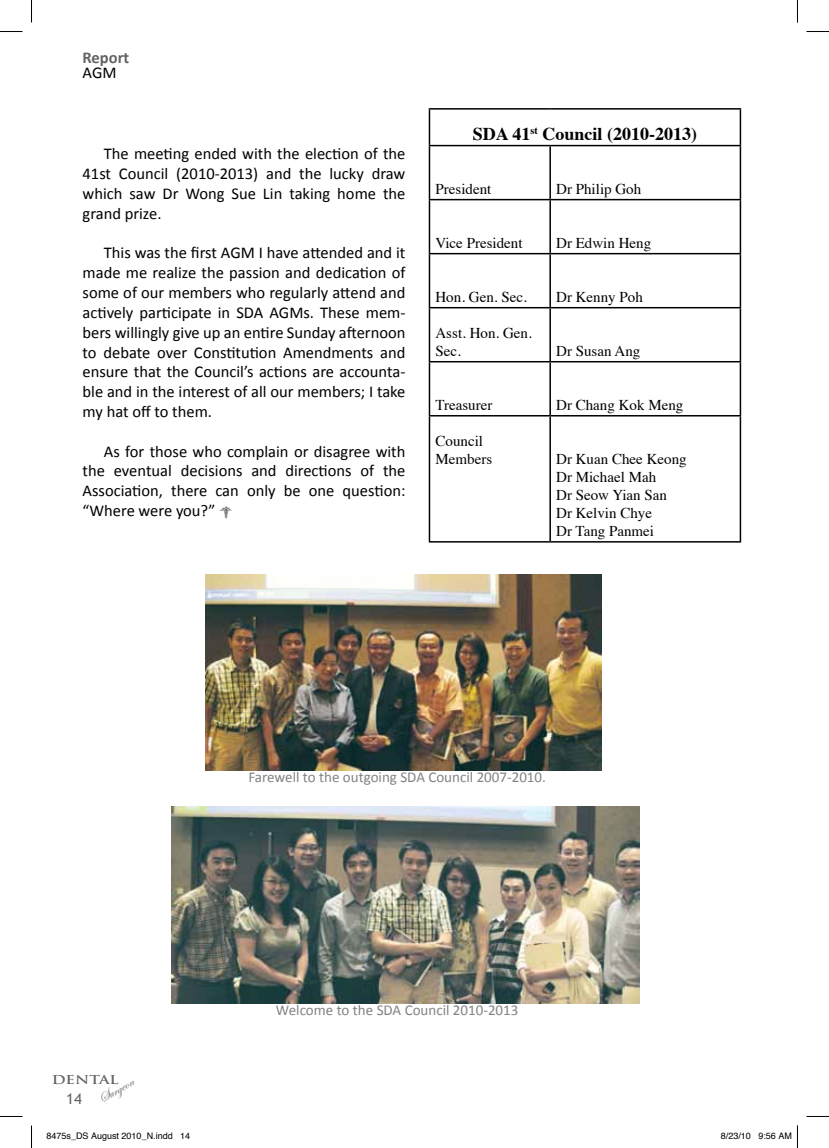
<style>
.page{position:relative;width:829px;height:1148px;background:#fff}
.page>*{position:absolute;margin:0;border:0;box-sizing:border-box;transform-origin:0 0}
.t1{font:700 18px "Times";color:#000}
.t2{font:16.5px/19.8px "Calibri";color:#000;text-align:justify}
.t3{font:700 16.5px "Calibri";color:#636466}
.t4{font:15px/18px "Times";color:#000}
.t5{font:15px "Calibri";color:#808285}
.t6{font:15px "Edwardian Script ITC";color:#636466}
.t7{font:15px "Trebuchet MS";color:#636466}
.t8{font:700 12px "Trajan Pro";color:#636466;scale:1.25 1}
.t9{font:9px "Helvetica";color:#000}
</style>
<div class="page">
<hr style="left:428px;top:108px;width:122px;height:2px;background:#000">
<hr style="left:428px;top:110px;width:2px;height:35px;background:#000">
<hr style="left:550px;top:108px;width:191px;height:2px;background:#000">
<hr style="left:739px;top:110px;width:2px;height:35px;background:#000">
<hr style="left:428px;top:145px;width:122px;height:1px;background:#000">
<hr style="left:428px;top:146px;width:2px;height:53px;background:#000">
<hr style="left:550px;top:145px;width:191px;height:1px;background:#000">
<hr style="left:549px;top:146px;width:2px;height:53px;background:#000">
<hr style="left:739px;top:146px;width:2px;height:53px;background:#000">
<hr style="left:428px;top:199px;width:122px;height:1px;background:#000">
<hr style="left:428px;top:200px;width:2px;height:53px;background:#000">
<hr style="left:550px;top:199px;width:191px;height:1px;background:#000">
<hr style="left:549px;top:200px;width:2px;height:53px;background:#000">
<hr style="left:739px;top:200px;width:2px;height:53px;background:#000">
<hr style="left:428px;top:253px;width:122px;height:1px;background:#000">
<hr style="left:428px;top:254px;width:2px;height:53px;background:#000">
<hr style="left:550px;top:253px;width:191px;height:1px;background:#000">
<hr style="left:549px;top:254px;width:2px;height:53px;background:#000">
<hr style="left:739px;top:254px;width:2px;height:53px;background:#000">
<hr style="left:428px;top:307px;width:122px;height:1px;background:#000">
<hr style="left:428px;top:308px;width:2px;height:53px;background:#000">
<hr style="left:550px;top:307px;width:191px;height:1px;background:#000">
<hr style="left:549px;top:308px;width:2px;height:53px;background:#000">
<hr style="left:739px;top:308px;width:2px;height:53px;background:#000">
<hr style="left:428px;top:361px;width:122px;height:1px;background:#000">
<hr style="left:428px;top:362px;width:2px;height:53px;background:#000">
<hr style="left:550px;top:361px;width:191px;height:1px;background:#000">
<hr style="left:549px;top:362px;width:2px;height:53px;background:#000">
<hr style="left:739px;top:362px;width:2px;height:53px;background:#000">
<hr style="left:428px;top:415px;width:122px;height:1px;background:#000">
<hr style="left:428px;top:416px;width:2px;height:125px;background:#000">
<hr style="left:550px;top:415px;width:191px;height:1px;background:#000">
<hr style="left:549px;top:416px;width:2px;height:125px;background:#000">
<hr style="left:739px;top:416px;width:2px;height:125px;background:#000">
<hr style="left:428px;top:541px;width:122px;height:1px;background:#000">
<hr style="left:550px;top:541px;width:191px;height:1px;background:#000">
<img style="left:172px;top:806px;width:467px;height:197px">
<img style="left:206px;top:574px;width:395px;height:196px">
<svg style="left:0;top:31px;width:22px;height:1px"></svg>
<svg style="left:806px;top:31px;width:23px;height:1px"></svg>
<svg style="left:806px;top:1116px;width:23px;height:1px"></svg>
<svg style="left:31px;top:0;width:1px;height:23px"></svg>
<svg style="left:31px;top:1125px;width:1px;height:22px"></svg>
<svg style="left:797px;top:0;width:1px;height:23px"></svg>
<svg style="left:797px;top:1125px;width:1px;height:22px"></svg>
<p class="t3" style="left:83px;top:47px;width:48px">Report</p>
<p class="t2" style="left:83px;top:62px;width:35px">AGM</p>
<p class="t2" style="left:83px;top:143px;width:324px;text-indent:21px">The meeting ended with the election of the 41st Council (2010-2013) and the lucky draw which saw Dr Wong Sue Lin taking home the grand prize.</p>
<p class="t2" style="left:83px;top:242px;width:324px;text-indent:21px">This was the first AGM I have attended and it made me realize the passion and dedication of some of our members who regularly attend and actively participate in SDA AGMs. These mem&shy;bers willingly give up an entire Sunday afternoon to debate over Constitution Amendments and ensure that the Council’s actions are accounta&shy;ble and in the interest of all our members; I take my hat off to them.</p>
<p class="t2" style="left:83px;top:440px;width:324px;text-indent:21px">As for those who complain or disagree with the eventual decisions and directions of the Association, there can only be one question: “Where were you?” ☤</p>
<p class="t1" style="left:472px;top:116px;width:226px">SDA 41<sup>st</sup> Council (2010-2013)</p>
<p class="t4" style="left:435px;top:178px;width:57px">President</p>
<p class="t4" style="left:556px;top:178px;width:87px">Dr Philip Goh</p>
<p class="t4" style="left:435px;top:232px;width:89px">Vice President</p>
<p class="t4" style="left:556px;top:232px;width:96px">Dr Edwin Heng</p>
<p class="t4" style="left:435px;top:286px;width:93px">Hon. Gen. Sec.</p>
<p class="t4" style="left:556px;top:286px;width:88px">Dr Kenny Poh</p>
<p class="t4" style="left:435px;top:322px;width:98px">Asst. Hon. Gen.<br>Sec.</p>
<p class="t4" style="left:556px;top:340px;width:86px">Dr Susan Ang</p>
<p class="t4" style="left:435px;top:394px;width:58px">Treasurer</p>
<p class="t4" style="left:556px;top:394px;width:129px">Dr Chang Kok Meng</p>
<p class="t4" style="left:435px;top:430px;width:58px">Council<br>Members</p>
<p class="t4" style="left:556px;top:448px;width:132px">Dr Kuan Chee Keong<br>Dr Michael Mah<br>Dr Seow Yian San<br>Dr Kelvin Chye<br>Dr Tang Panmei</p>
<p class="t5" style="left:248px;top:767px;width:299px">Farewell to the outgoing SDA Council 2007-2010.</p>
<p class="t8" style="left:52px;top:1072px;width:55px">DENTAL</p>
<p class="t7" style="left:66px;top:1089px;width:17px">14</p>
<p class="t6" style="left:95px;top:1092px;width:40px;rotate:-30deg">Surgeon</p>
<p class="t5" style="left:276px;top:1000px;width:244px">Welcome to the SDA Council 2010-2013</p>
<p class="t9" style="left:46px;top:1128px;width:145px">8475s_DS August 2010_N.indd 14</p>
<p class="t9" style="left:720px;top:1128px;width:73px">8/23/10 9:56 AM</p>
</div>
